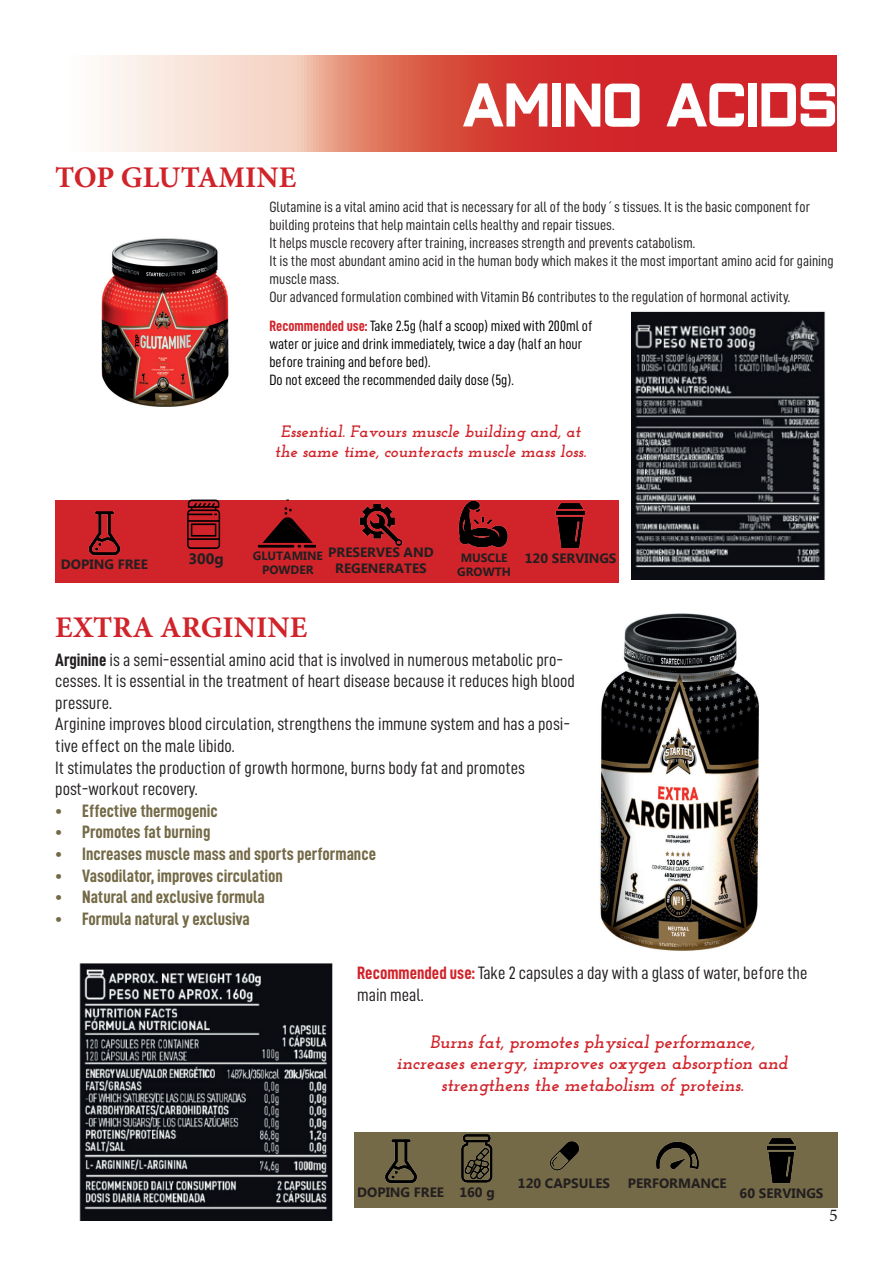
<style>
.page{position:relative;width:893px;height:1263px;background:#fff}
.page>*{position:absolute;margin:0;border:0;box-sizing:border-box;transform-origin:0 0}
.t1{font:61.5px "Closeness";color:#fff}
.t2{font:700 30px "Minion Pro";color:#d1232a}
.t3{font:18px/21.6px "D DIN Condensed";color:#231f20}
.t4{font:18px "D DIN Condensed Bold";color:#746a47}
.t5{font:italic 100 18px/21.6px "Josefin Slab";color:#d0232a;text-align:center}
.t6{font:18px "Minion Pro";color:#231f20}
.t7{font:italic 100 16.5px/19.8px "Josefin Slab";color:#d0232a;text-align:center}
.t8{font:15px/18px "D DIN Condensed";color:#231f20}
.t9{font:15px/18px "D DIN Condensed";color:#000}
.t10{font:700 15px "Microsoft New Tai Lue";color:#231f20}
.t11{font:700 13.5px/16.2px "Microsoft New Tai Lue";color:#231f20;text-align:center}
.t12{font:700 12px/14.4px "Microsoft New Tai Lue";color:#231f20}
.s1{font-family:"D DIN Condensed Bold";color:#d1232a}
.s2{font-family:"D DIN Condensed Bold"}
</style>
<div class="page">
<img style="left:101px;top:238px;width:128px;height:169px">
<img style="left:631px;top:311px;width:194px;height:268px">
<img style="left:600px;top:613px;width:159px;height:338px">
<img style="left:80px;top:962px;width:253px;height:258px">
<div style="left:55px;top:500px;width:564px;height:82px;background:#d1232a"></div>
<div style="left:354px;top:1132px;width:484px;height:76px;background:#746a47"></div>
<svg style="left:101px;top:55px;width:735px;height:97px;background:#df6d67"></svg>
<img style="left:88px;top:511px;width:33px;height:45px">
<img style="left:359px;top:504px;width:44px;height:42px">
<img style="left:458px;top:500px;width:50px;height:48px">
<img style="left:555px;top:503px;width:30px;height:45px">
<img style="left:385px;top:1139px;width:32px;height:45px">
<img style="left:461px;top:1134px;width:32px;height:49px">
<img style="left:550px;top:1141px;width:30px;height:30px">
<img style="left:656px;top:1141px;width:43px;height:29px">
<img style="left:766px;top:1138px;width:30px;height:45px">
<svg style="left:187px;top:500px;width:33px;height:49px"></svg>
<hr style="left:258px;top:545px;width:36px;height:3px;background:#000">
<svg style="left:263px;top:507px;width:53px;height:41px"></svg>
<h2 class="t2" style="left:55px;top:159px;width:242px">TOP GLUTAMINE</h2>
<h1 class="t1" style="left:462px;top:68px;width:377px">AMINO ACIDS</h1>
<p class="t8" style="left:269px;top:197px;width:566px">Glutamine is a vital amino acid that is necessary for all of the body´s tissues. It is the basic component for building proteins that help maintain cells healthy and repair tissues.<br>It helps muscle recovery after training, increases strength and prevents catabolism.<br>It is the most abundant amino acid in the human body which makes it the most important amino acid for gaining muscle mass.<br>Our advanced formulation combined with Vitamin B6 contributes to the regulation of hormonal activity.</p>
<p class="t9" style="left:269px;top:316px;width:325px"><span class="s1">Recommended use:</span> Take 2.5g (half a scoop) mixed with 200ml of water or juice and drink immediately, twice a day (half an hour before training and before bed).<br>Do not exceed the recommended daily dose (5g).</p>
<p class="t11" style="left:61px;top:557px;width:88px">DOPING FREE</p>
<p class="t7" style="left:275px;top:421px;width:313px">Essential. Favours muscle building and, at the same time, counteracts muscle mass loss.</p>
<p class="t10" style="left:189px;top:550px;width:37px">300g</p>
<p class="t11" style="left:328px;top:545px;width:107px">PRESERVES AND<br>REGENERATES</p>
<p class="t12" style="left:457px;top:551px;width:55px">MUSCLE<br>GROWTH</p>
<p class="t11" style="left:525px;top:551px;width:93px">120 SERVINGS</p>
<p class="t12" style="left:253px;top:549px;width:71px;text-align:center">GLUTAMINE<br>POWDER</p>
<h2 class="t2" style="left:55px;top:610px;width:253px">EXTRA ARGININE</h2>
<p class="t3" style="left:55px;top:648px;width:521px"><span class="s2">Arginine</span> is a semi-essential amino acid that is involved in numerous metabolic pro&shy;cesses. It is essential in the treatment of heart disease because it reduces high blood pressure.<br>Arginine improves blood circulation, strengthens the immune system and has a posi&shy;tive effect on the male libido.<br>It stimulates the production of growth hormone, burns body fat and promotes post-workout recovery.</p>
<p class="t4" style="left:55px;top:801px;width:164px">• Effective thermogenic</p>
<p class="t4" style="left:55px;top:822px;width:157px">• Promotes fat burning</p>
<p class="t4" style="left:55px;top:844px;width:322px">• Increases muscle mass and sports performance</p>
<p class="t4" style="left:55px;top:865px;width:229px">• Vasodilator, improves circulation</p>
<p class="t4" style="left:55px;top:887px;width:211px">• Natural and exclusive formula</p>
<p class="t4" style="left:55px;top:909px;width:196px">• Formula natural y exclusiva</p>
<p class="t3" style="left:357px;top:962px;width:452px"><span class="s1">Recommended use:</span> Take 2 capsules a day with a glass of water, before the main meal.</p>
<p class="t5" style="left:397px;top:1031px;width:393px">Burns fat, promotes physical performance, increases energy, improves oxygen absorption and strengthens the metabolism of proteins.</p>
<p class="t11" style="left:357px;top:1185px;width:139px">DOPING FREE 160 g</p>
<p class="t11" style="left:518px;top:1176px;width:94px">120 CAPSULES</p>
<p class="t11" style="left:628px;top:1176px;width:101px">PERFORMANCE</p>
<p class="t11" style="left:740px;top:1186px;width:85px">60 SERVINGS</p>
<p class="t6" style="left:829px;top:1203px;width:10px">5</p>
</div>
